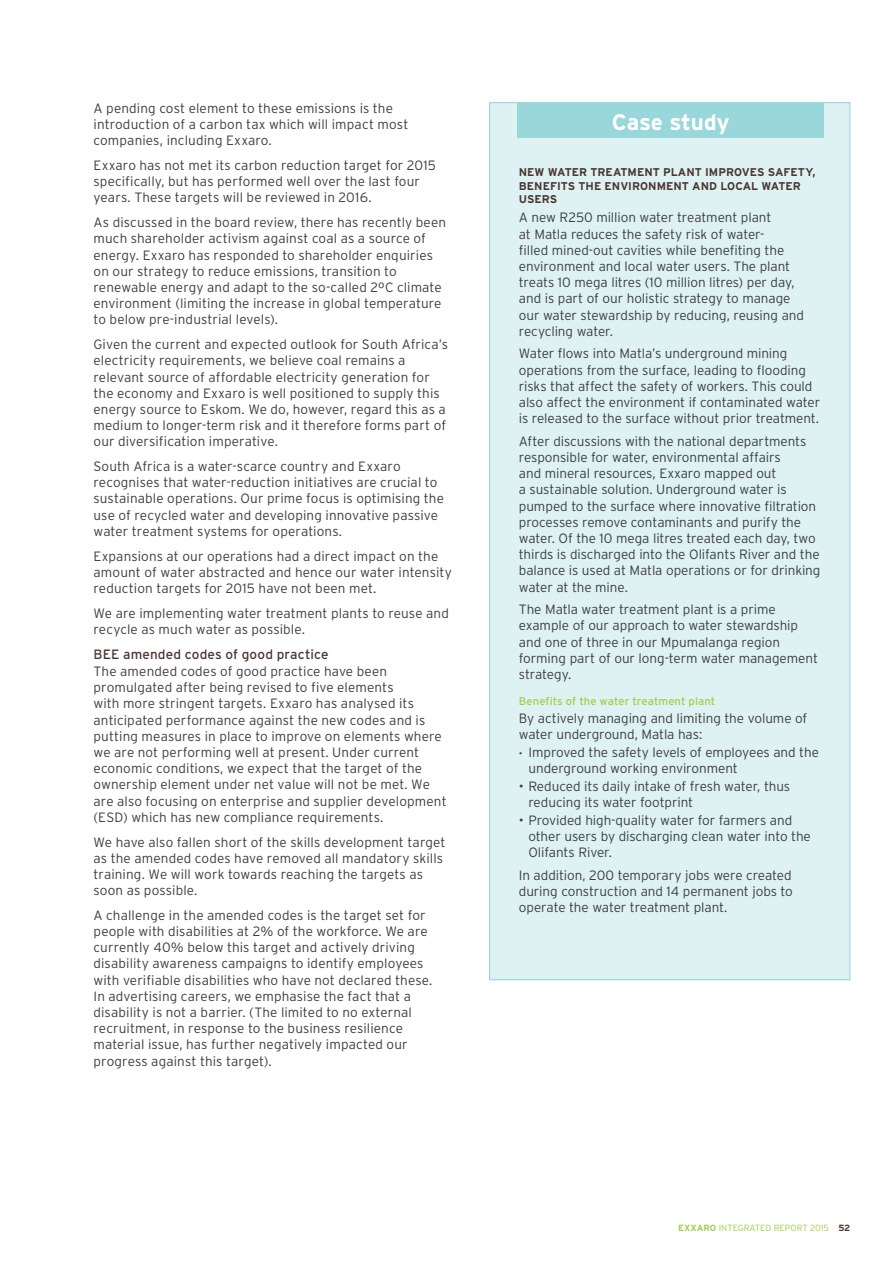
<style>
.page{position:relative;width:893px;height:1263px;background:#fff}
.page>*{position:absolute;margin:0;border:0;box-sizing:border-box;transform-origin:0 0}
.t1{font:700 22.5px "Interstate";letter-spacing:-.01em;color:#fff}
.Body_copy{font:300 13.5px/16.2px "Interstate";color:#3e3e3f}
.Heading_level_3{font:13.5px "Interstate";letter-spacing:.015em;color:#4b3731}
.t2{font:700 11.25px/13.5px "Interstate";color:#4b3731}
.t3{font:11.25px "Interstate";letter-spacing:.005em;color:#a3ce4b}
.t4{font:300 9px "Interstate";color:#a3ce4b}
.s1{font-size:10.2px}
.s2{font-weight:700}
.s3{font-weight:700;color:#4b3731}
</style>
<div class="page">
<div style="left:490px;top:103px;width:360px;height:877px;background:#dff2f3"></div>
<div style="left:517px;top:103px;width:307px;height:35px;background:#99d7db"></div>
<p class="Body_copy" style="left:94px;top:100px;width:316px">A pending cost element to these emissions is the introduction of a carbon tax which will impact most companies, including Exxaro.</p>
<p class="Body_copy" style="left:94px;top:157px;width:344px">Exxaro has not met its carbon reduction target for 2015 specifically, but has performed well over the last four years. These targets will be reviewed in 2016.</p>
<p class="Body_copy" style="left:94px;top:214px;width:354px">As discussed in the board review, there has recently been much shareholder activism against coal as a source of energy. Exxaro has responded to shareholder enquiries on our strategy to reduce emissions, transition to renewable energy and adapt to the so-called 2ºC climate environment (limiting the increase in global temperature to below pre-industrial levels).</p>
<p class="Body_copy" style="left:94px;top:336px;width:356px">Given the current and expected outlook for South Africa’s electricity requirements, we believe coal remains a relevant source of affordable electricity generation for the economy and Exxaro is well positioned to supply this energy source to Eskom. We do, however, regard this as a medium to longer-term risk and it therefore forms part of our diversification imperative.</p>
<p class="Body_copy" style="left:94px;top:458px;width:352px">South Africa is a water-scarce country and Exxaro recognises that water-reduction initiatives are crucial to sustainable operations. Our prime focus is optimising the use of recycled water and developing innovative passive water treatment systems for operations.</p>
<p class="Body_copy" style="left:94px;top:548px;width:360px">Expansions at our operations had a direct impact on the amount of water abstracted and hence our water intensity reduction targets for 2015 have not been met.</p>
<p class="Body_copy" style="left:94px;top:605px;width:357px">We are implementing water treatment plants to reuse and recycle as much water as possible.</p>
<p class="Heading_level_3" style="left:94px;top:646px;width:237px">BEE amended codes of good practice</p>
<p class="Body_copy" style="left:94px;top:663px;width:355px">The amended codes of good practice have been promulgated after being revised to five elements<br>with more stringent targets. Exxaro has analysed its anticipated performance against the new codes and is putting measures in place to improve on elements where we are not performing well at present. Under current economic conditions, we expect that the target of the ownership element under net value will not be met. We are also focusing on enterprise and supplier development (ESD) which has new compliance requirements.</p>
<p class="Body_copy" style="left:94px;top:833px;width:353px">We have also fallen short of the skills development target as the amended codes have removed all mandatory skills training. We will work towards reaching the targets as soon as possible.</p>
<p class="Body_copy" style="left:94px;top:907px;width:340px">A challenge in the amended codes is the target set for people with disabilities at 2% of the workforce. We are currently 40% below this target and actively driving disability awareness campaigns to identify employees with verifiable disabilities who have not declared these.<br>In advertising careers, we emphasise the fact that a disability is not a barrier. (The limited to no external recruitment, in response to the business resilience material issue, has further negatively impacted our progress against this target).</p>
<p class="t1" style="left:612px;top:109px;width:120px">Case study</p>
<p class="t2" style="left:519px;top:165px;width:298px">NEW WATER TREATMENT PLANT IMPROVES SAFETY,<br>BENEFITS THE ENVIRONMENT AND LOCAL WATER<br>USERS</p>
<p class="Body_copy" style="left:519px;top:209px;width:287px">A new R250 million water treatment plant<br>at Matla reduces the safety risk of water-<br>filled mined-out cavities while benefiting the environment and local water users. The plant treats 10 mega litres (10 million litres) per day, and is part of our holistic strategy to manage our water stewardship by reducing, reusing and recycling water.</p>
<p class="Body_copy" style="left:519px;top:345px;width:303px">Water flows into Matla’s underground mining operations from the surface, leading to flooding risks that affect the safety of workers. This could also affect the environment if contaminated water is released to the surface without prior treatment.</p>
<p class="Body_copy" style="left:519px;top:433px;width:303px">After discussions with the national departments responsible for water, environmental affairs<br>and mineral resources, Exxaro mapped out<br>a sustainable solution. Underground water is pumped to the surface where innovative filtration processes remove contaminants and purify the water. Of the 10 mega litres treated each day, two thirds is discharged into the Olifants River and the balance is used at Matla operations or for drinking water at the mine.</p>
<p class="Body_copy" style="left:519px;top:601px;width:301px">The Matla water treatment plant is a prime example of our approach to water stewardship and one of three in our Mpumalanga region forming part of our long-term water management strategy.</p>
<p class="t3" style="left:519px;top:695px;width:198px">Benefits of the water treatment plant</p>
<p class="Body_copy" style="left:519px;top:710px;width:290px">By actively managing and limiting the volume of water underground, Matla has:</p>
<p class="Body_copy" style="left:528px;top:744px;width:292px;text-indent:-10px"><span class="s1">•</span> Improved the safety levels of employees and the underground working environment</p>
<p class="Body_copy" style="left:528px;top:778px;width:263px;text-indent:-10px">• Reduced its daily intake of fresh water, thus reducing its water footprint</p>
<p class="Body_copy" style="left:528px;top:812px;width:284px;text-indent:-10px">• Provided high-quality water for farmers and other users by discharging clean water into the<br>Olifants River.</p>
<p class="Body_copy" style="left:519px;top:867px;width:276px;text-align:justify">In addition, 200 temporary jobs were created during construction and 14 permanent jobs to operate the water treatment plant.</p>
<p class="t4" style="left:678px;top:1223px;width:174px"><span class="s2">EXXARO</span> INTEGRATED REPORT 2015 <span class="s3">52</span></p>
</div>
